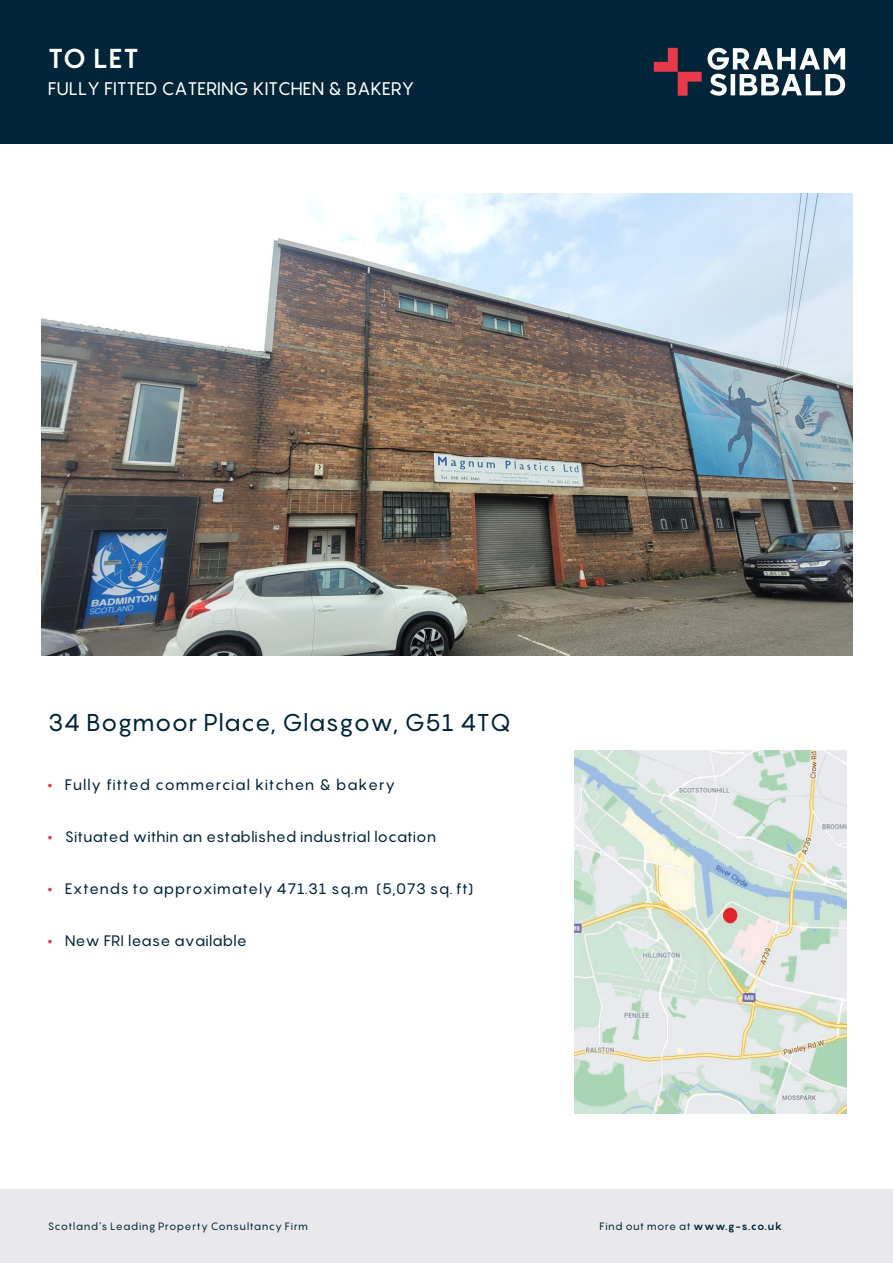
<style>
.page{position:relative;width:893px;height:1263px;background:#fff}
.page>*{position:absolute;margin:0;border:0;box-sizing:border-box;transform-origin:0 0}
.t1{font:700 27px "Pangram";color:#fff}
.t2{font:24px "Pangram";color:#002438}
.t3{font:18px "Pangram";letter-spacing:-.015em;color:#fff}
.t4{font:15px "Pangram";letter-spacing:.025em;color:#002438}
.t5{font:15px "Pangram";color:#002438}
.t6{font:10.5px "Pangram";letter-spacing:.045em;color:#002438}
.s1{font-weight:900;color:#e83a4a}
.s2{font-weight:700}
</style>
<div class="page">
<div style="left:0;top:1189px;width:893px;height:74px;background:#e9e9ec"></div>
<div style="left:0;top:0;width:893px;height:144px;background:#002438"></div>
<svg style="left:654px;top:48px;width:191px;height:48px"></svg>
<img style="left:575px;top:750px;width:271px;height:363px">
<img style="left:42px;top:193px;width:810px;height:463px">
<h1 class="t1" style="left:48px;top:41px;width:92px">TO LET</h1>
<p class="t3" style="left:48px;top:77px;width:368px">FULLY FITTED CATERING KITCHEN &amp; BAKERY</p>
<h2 class="t2" style="left:48px;top:707px;width:464px">34 Bogmoor Place, Glasgow, G51 4TQ</h2>
<p class="t4" style="left:48px;top:775px;width:349px"><span class="s1">•</span> Fully fitted commercial kitchen &amp; bakery</p>
<p class="t5" style="left:48px;top:827px;width:390px"><span class="s1">•</span> Situated within an established industrial location</p>
<p class="t4" style="left:48px;top:879px;width:427px"><span class="s1">•</span> Extends to approximately 471.31 sq.m (5,073 sq. ft)</p>
<p class="t5" style="left:48px;top:931px;width:200px"><span class="s1">•</span> New FRI lease available</p>
<p class="t6" style="left:48px;top:1220px;width:262px">Scotland’s Leading Property Consultancy Firm</p>
<p class="t6" style="left:600px;top:1220px;width:184px">Find out more at <span class="s2">www.g-s.co.uk</span></p>
</div>
